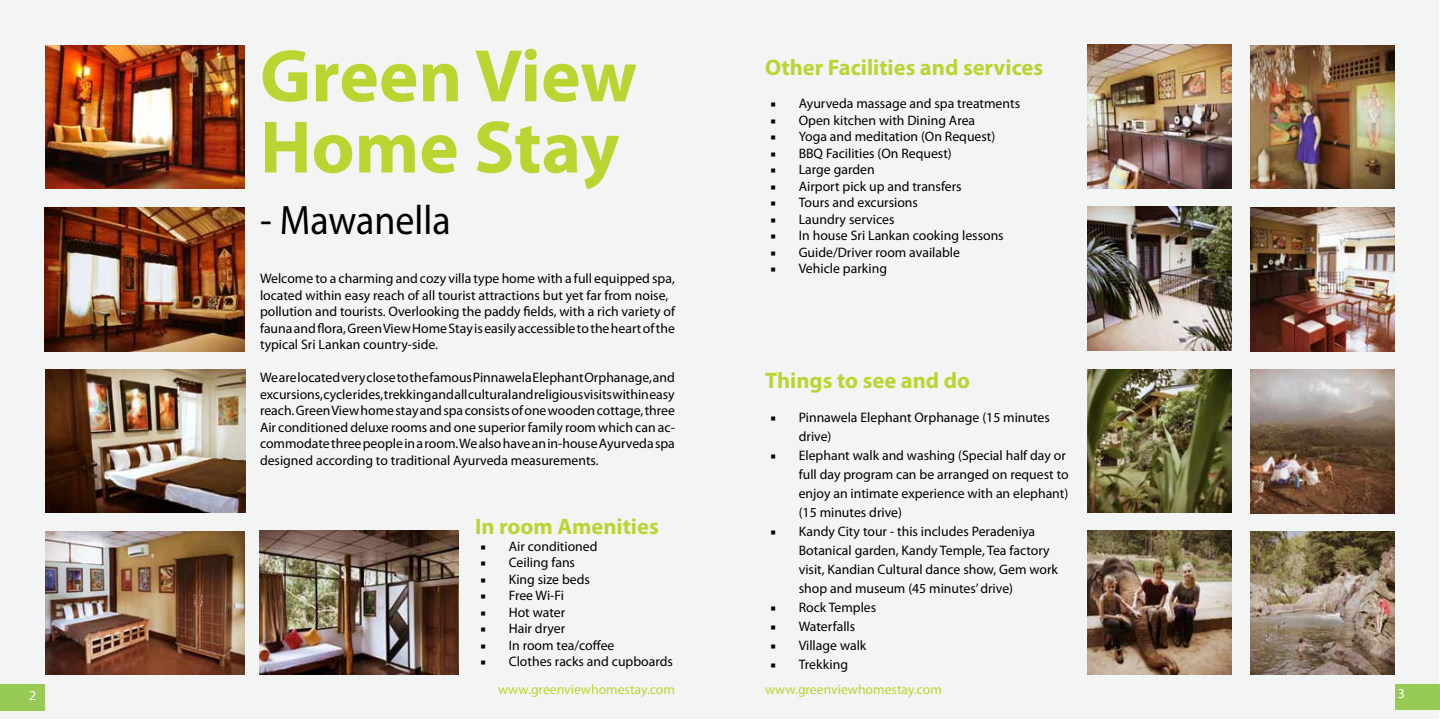
<style>
.page{position:relative;width:1440px;height:720px;background:#fff}
.page>*{position:absolute;margin:0;border:0;box-sizing:border-box;transform-origin:0 0}
.t1{font:700 75px/71.2px "Myriad Pro";color:#bad532}
.t2{font:41.25px "Myriad Pro";color:#000;scale:.92 1}
.t3{font:700 22.5px "Myriad Pro";color:#bad532}
.t4{font:13.75px/16.5px "Myriad Pro";color:#000}
.t5{font:13.75px "Myriad Pro";color:#bad532}
.t6{font:13.75px "Myriad Pro";color:#fff}
.s1{font-family:"Minion Pro"}
</style>
<div class="page">
<div style="left:1px;top:1px;width:1438px;height:718px;background:#f3f4f4"></div>
<img style="left:45px;top:45px;width:200px;height:144px">
<img style="left:45px;top:531px;width:200px;height:144px">
<img style="left:45px;top:207px;width:200px;height:144px">
<img style="left:260px;top:531px;width:199px;height:144px">
<img style="left:45px;top:369px;width:200px;height:144px">
<img style="left:1087px;top:45px;width:144px;height:144px">
<img style="left:1251px;top:531px;width:144px;height:144px">
<img style="left:1251px;top:45px;width:144px;height:144px">
<img style="left:1087px;top:207px;width:144px;height:144px">
<img style="left:1087px;top:369px;width:144px;height:144px">
<img style="left:1251px;top:207px;width:143px;height:144px">
<img style="left:1251px;top:369px;width:144px;height:144px">
<img style="left:1087px;top:531px;width:144px;height:144px">
<div style="left:0;top:684px;width:45px;height:27px;background:#98cb55"></div>
<div style="left:1395px;top:684px;width:45px;height:25px;background:#98cb55"></div>
<h1 class="t1" style="left:260px;top:38px;width:379px">Green View<br>Home Stay</h1>
<h2 class="t2" style="left:260px;top:194px;width:209px">- Mawanella</h2>
<p class="t4" style="left:260px;top:270px;width:417px">Welcome to a charming and cozy villa type home with a full equipped spa, located within easy reach of all tourist attractions but yet far from noise, pollution and tourists. Overlooking the paddy fields, with a rich variety of fauna and flora, Green View Home Stay is easily accessible to the heart of the typical Sri Lankan country-side.</p>
<p class="t4" style="left:260px;top:369px;width:417px;text-align:justify">We are located very close to the famous Pinnawela Elephant Orphanage, and excursions, cycle rides, trekking and all cultural and religious visits within easy reach. Green View home stay and spa consists of one wooden cottage, three Air conditioned deluxe rooms and one superior family room which can ac&shy;commodate three people in a room. We also have an in-house Ayurveda spa designed according to traditional Ayurveda measurements.</p>
<h3 class="t3" style="left:475px;top:512px;width:185px">In room Amenities</h3>
<p class="t4" style="left:481px;top:538px;width:118px"><span class="s1">■</span> Air conditioned</p>
<p class="t4" style="left:481px;top:554px;width:96px"><span class="s1">■</span> Ceiling fans</p>
<p class="t4" style="left:481px;top:571px;width:111px"><span class="s1">■</span> King size beds</p>
<p class="t4" style="left:481px;top:587px;width:85px"><span class="s1">■</span> Free Wi-Fi</p>
<p class="t4" style="left:481px;top:604px;width:86px"><span class="s1">■</span> Hot water</p>
<p class="t4" style="left:481px;top:620px;width:86px"><span class="s1">■</span> Hair dryer</p>
<p class="t4" style="left:481px;top:637px;width:135px"><span class="s1">■</span> In room tea/coffee</p>
<p class="t4" style="left:481px;top:653px;width:194px"><span class="s1">■</span> Clothes racks and cupboards</p>
<h3 class="t3" style="left:765px;top:53px;width:280px">Other Facilities and services</h3>
<p class="t4" style="left:771px;top:95px;width:251px"><span class="s1">■</span> Ayurveda massage and spa treatments</p>
<p class="t4" style="left:771px;top:112px;width:206px"><span class="s1">■</span> Open kitchen with Dining Area</p>
<p class="t4" style="left:771px;top:128px;width:226px"><span class="s1">■</span> Yoga and meditation (On Request)</p>
<p class="t4" style="left:771px;top:145px;width:183px"><span class="s1">■</span> BBQ Facilities (On Request)</p>
<p class="t4" style="left:771px;top:161px;width:106px"><span class="s1">■</span> Large garden</p>
<p class="t4" style="left:771px;top:178px;width:193px"><span class="s1">■</span> Airport pick up and transfers</p>
<p class="t4" style="left:771px;top:194px;width:149px"><span class="s1">■</span> Tours and excursions</p>
<p class="t4" style="left:771px;top:211px;width:125px"><span class="s1">■</span> Laundry services</p>
<p class="t4" style="left:771px;top:227px;width:235px"><span class="s1">■</span> In house Sri Lankan cooking lessons</p>
<p class="t4" style="left:771px;top:244px;width:191px"><span class="s1">■</span> Guide/Driver room available</p>
<p class="t4" style="left:771px;top:260px;width:118px"><span class="s1">■</span> Vehicle parking</p>
<h3 class="t3" style="left:765px;top:366px;width:207px">Things to see and do</h3>
<p class="t4" style="left:799px;top:408px;width:253px;line-height:19px;text-indent:-28px"><span class="s1">■</span> Pinnawela Elephant Orphanage (15 minutes drive)</p>
<p class="t4" style="left:799px;top:446px;width:271px;line-height:19px;text-indent:-28px"><span class="s1">■</span> Elephant walk and washing (Special half day or full day program can be arranged on request to enjoy an intimate experience with an elephant) (15 minutes drive)</p>
<p class="t4" style="left:799px;top:522px;width:261px;line-height:19px;text-indent:-28px"><span class="s1">■</span> Kandy City tour - this includes Peradeniya Botanical garden, Kandy Temple, Tea factory visit, Kandian Cultural dance show, Gem work shop and museum (45 minutes’ drive)</p>
<p class="t4" style="left:771px;top:599px;width:107px"><span class="s1">■</span> Rock Temples</p>
<p class="t4" style="left:771px;top:618px;width:86px"><span class="s1">■</span> Waterfalls</p>
<p class="t4" style="left:771px;top:637px;width:97px"><span class="s1">■</span> Village walk</p>
<p class="t4" style="left:771px;top:656px;width:79px"><span class="s1">■</span> Trekking</p>
<p class="t6" style="left:29px;top:687px;width:9px">2</p>
<p class="t5" style="left:498px;top:681px;width:178px">www.greenviewhomestay.com</p>
<p class="t5" style="left:765px;top:681px;width:178px">www.greenviewhomestay.com</p>
<p class="t6" style="left:1398px;top:685px;width:9px">3</p>
</div>
